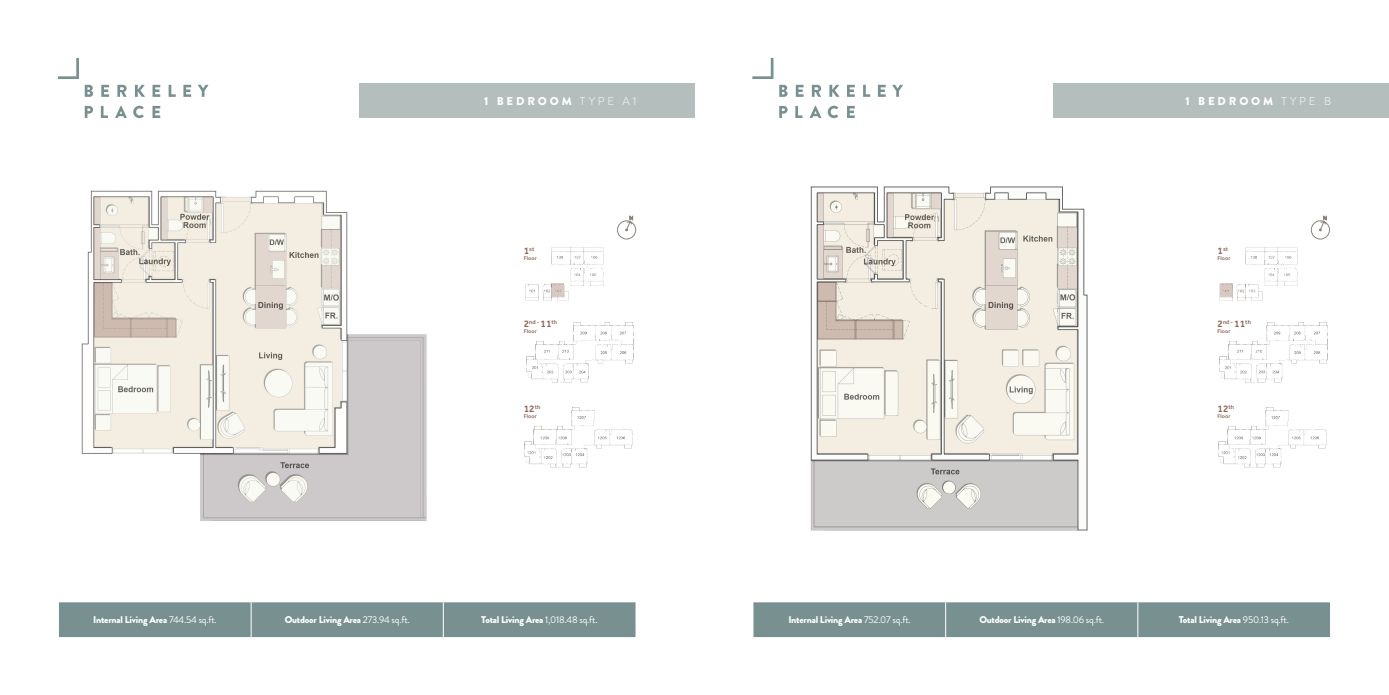
<style>
.page{position:relative;width:1389px;height:695px;background:#fff}
.page>*{position:absolute;margin:0;border:0;box-sizing:border-box;transform-origin:0 0}
.t1{font:900 11.46px "Brandon Grotesque";letter-spacing:.25em;color:#fff}
.t2{font:500 10.15px "Effra";color:#8d6456}
.t3{font:900 9.8px "Brandon Grotesque";letter-spacing:-.02em;color:#fff}
.t4{font:500 5.86px "Effra";color:#8d6456}
.t5{font:500 5.51px "Effra";letter-spacing:.02em;color:#8d6456}
.s1{font-weight:300}
.s2{font-size:10.15px}
.s3{font-weight:400}
</style>
<div class="page">
<svg style="left:85px;top:85px;width:8px;height:12px"></svg>
<svg style="left:101px;top:85px;width:8px;height:12px"></svg>
<svg style="left:117px;top:85px;width:10px;height:12px"></svg>
<svg style="left:135px;top:85px;width:10px;height:12px"></svg>
<svg style="left:153px;top:85px;width:7px;height:12px"></svg>
<svg style="left:169px;top:85px;width:7px;height:12px"></svg>
<svg style="left:183px;top:85px;width:8px;height:12px"></svg>
<svg style="left:198px;top:85px;width:10px;height:12px"></svg>
<svg style="left:85px;top:106px;width:8px;height:12px"></svg>
<svg style="left:101px;top:106px;width:7px;height:12px"></svg>
<svg style="left:115px;top:106px;width:12px;height:12px"></svg>
<svg style="left:133px;top:106px;width:11px;height:12px"></svg>
<svg style="left:153px;top:106px;width:7px;height:12px"></svg>
<svg style="left:58px;top:58px;width:21px;height:21px"></svg>
<div style="left:359px;top:83px;width:335px;height:35px;background:#b4bebd"></div>
<div style="left:59px;top:602px;width:577px;height:35px;background:#789190"></div>
<hr style="left:443px;top:602px;width:1px;height:35px;background:#fff">
<hr style="left:251px;top:602px;width:1px;height:35px;background:#fff">
<svg style="left:779px;top:85px;width:9px;height:12px"></svg>
<svg style="left:796px;top:85px;width:8px;height:12px"></svg>
<svg style="left:812px;top:85px;width:9px;height:12px"></svg>
<svg style="left:829px;top:85px;width:10px;height:12px"></svg>
<svg style="left:847px;top:85px;width:8px;height:12px"></svg>
<svg style="left:863px;top:85px;width:7px;height:12px"></svg>
<svg style="left:878px;top:85px;width:8px;height:12px"></svg>
<svg style="left:892px;top:85px;width:11px;height:12px"></svg>
<svg style="left:779px;top:106px;width:9px;height:12px"></svg>
<svg style="left:795px;top:106px;width:7px;height:12px"></svg>
<svg style="left:810px;top:106px;width:11px;height:12px"></svg>
<svg style="left:828px;top:106px;width:10px;height:12px"></svg>
<svg style="left:847px;top:106px;width:8px;height:12px"></svg>
<svg style="left:752px;top:58px;width:21px;height:21px"></svg>
<div style="left:1053px;top:83px;width:336px;height:35px;background:#b4bebd"></div>
<div style="left:753px;top:602px;width:577px;height:35px;background:#789190"></div>
<hr style="left:1137px;top:602px;width:1px;height:35px;background:#fff">
<hr style="left:945px;top:602px;width:1px;height:35px;background:#fff">
<img style="left:81px;top:190px;width:346px;height:331px">
<img style="left:810px;top:186px;width:278px;height:345px">
<svg style="left:617px;top:216px;width:19px;height:23px"></svg>
<img style="left:525px;top:247px;width:79px;height:54px">
<img style="left:526px;top:322px;width:108px;height:60px">
<img style="left:525px;top:407px;width:107px;height:60px">
<svg style="left:551px;top:283px;width:13px;height:13px"></svg>
<svg style="left:1311px;top:216px;width:19px;height:23px"></svg>
<img style="left:1219px;top:247px;width:79px;height:54px">
<img style="left:1220px;top:322px;width:107px;height:60px">
<img style="left:1219px;top:407px;width:107px;height:60px">
<svg style="left:1220px;top:283px;width:13px;height:13px"></svg>
<p class="t1" style="left:484px;top:93px;width:154px">1 BEDROOM <span class="s1">TYPE A1</span></p>
<p class="t1" style="left:1186px;top:93px;width:147px">1 BEDROOM <span class="s1">TYPE B</span></p>
<p class="t4" style="left:524px;top:245px;width:12px"><span class="s2">1</span>st</p>
<p class="t5" style="left:524px;top:255px;width:15px">Floor</p>
<p class="t4" style="left:1218px;top:245px;width:12px"><span class="s2">1</span>st</p>
<p class="t5" style="left:1218px;top:255px;width:15px">Floor</p>
<p class="t4" style="left:524px;top:318px;width:35px"><span class="s2">2</span>nd - <span class="s2">11</span>th</p>
<p class="t5" style="left:524px;top:328px;width:15px">Floor</p>
<p class="t4" style="left:1218px;top:318px;width:35px"><span class="s2">2</span>nd - <span class="s2">11</span>th</p>
<p class="t5" style="left:1218px;top:328px;width:15px">Floor</p>
<p class="t2" style="left:524px;top:403px;width:18px">12<sup>th</sup></p>
<p class="t5" style="left:524px;top:413px;width:15px">Floor</p>
<p class="t2" style="left:1218px;top:403px;width:18px">12<sup>th</sup></p>
<p class="t5" style="left:1218px;top:413px;width:15px">Floor</p>
<p class="t3" style="left:93px;top:612px;width:125px">Internal Living Area <span class="s3">744.54 sq.ft.</span></p>
<p class="t3" style="left:285px;top:612px;width:127px">Outdoor Living Area <span class="s3">273.94 sq.ft.</span></p>
<p class="t3" style="left:481px;top:612px;width:118px">Total Living Area <span class="s3">1,018.48 sq.ft.</span></p>
<p class="t3" style="left:788px;top:612px;width:124px">Internal Living Area <span class="s3">752.07 sq.ft.</span></p>
<p class="t3" style="left:979px;top:612px;width:126px">Outdoor Living Area <span class="s3">198.06 sq.ft.</span></p>
<p class="t3" style="left:1179px;top:612px;width:112px">Total Living Area <span class="s3">950.13 sq.ft.</span></p>
</div>
